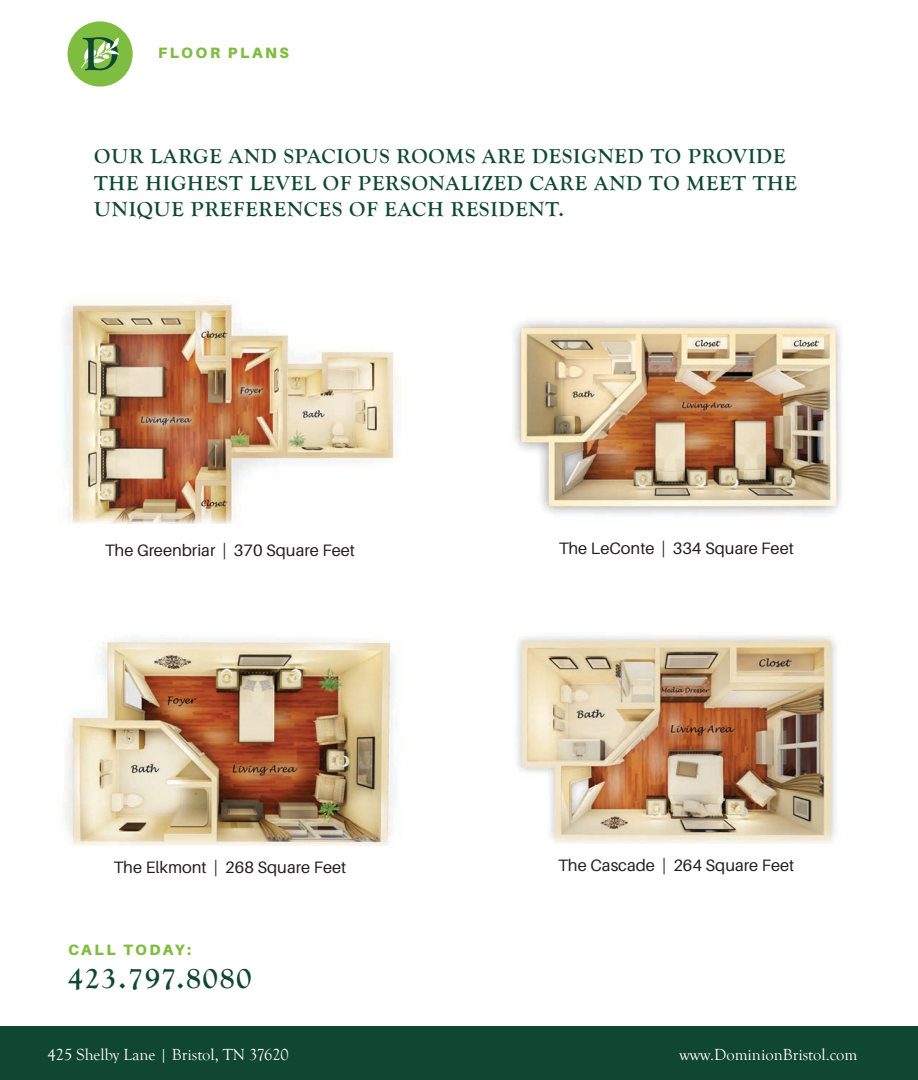
<style>
.page{position:relative;width:918px;height:1080px;background:#fff}
.page>*{position:absolute;margin:0;border:0;box-sizing:border-box;transform-origin:0 0}
.t1{font:700 30px "Goudy Old Style T";letter-spacing:.06em;color:#0f4733}
.t2{font:700 21px/26.4px "Goudy Old Style T";letter-spacing:.04em;color:#0f4733}
.t3{font:16.5px "Aileron";color:#231f20}
.t4{font:16.5px "Goudy Old Style T";color:#fff}
.t5{font:900 15px "Aileron";letter-spacing:.15em;color:#7fbd41}
.t6{font:900 15px "Aileron";letter-spacing:.17em;color:#7fbd41}
</style>
<div class="page">
<div style="left:0;top:1026px;width:918px;height:54px;background:#0f4733"></div>
<div style="left:67px;top:21px;width:66px;height:66px;background:#7fbd41;border-radius:50%"></div>
<svg style="left:81px;top:37px;width:38px;height:33px"></svg>
<img style="left:514px;top:320px;width:328px;height:196px">
<img style="left:63px;top:302px;width:335px;height:221px">
<img style="left:64px;top:636px;width:331px;height:210px">
<img style="left:516px;top:636px;width:320px;height:208px">
<p class="t6" style="left:158px;top:44px;width:132px">FLOOR PLANS</p>
<p class="t2" style="left:94px;top:144px;width:704px">OUR LARGE AND SPACIOUS ROOMS ARE DESIGNED TO PROVIDE<br>THE HIGHEST LEVEL OF PERSONALIZED CARE AND TO MEET THE<br>UNIQUE PREFERENCES OF EACH RESIDENT.</p>
<p class="t3" style="left:105px;top:542px;width:252px">The Greenbriar | 370 Square Feet</p>
<p class="t3" style="left:114px;top:858px;width:234px">The Elkmont | 268 Square Feet</p>
<p class="t5" style="left:68px;top:941px;width:124px">CALL TODAY:</p>
<h1 class="t1" style="left:68px;top:961px;width:185px">423.797.8080</h1>
<p class="t3" style="left:559px;top:539px;width:237px">The LeConte | 334 Square Feet</p>
<p class="t3" style="left:558px;top:856px;width:238px">The Cascade | 264 Square Feet</p>
<p class="t4" style="left:48px;top:1045px;width:243px">425 Shelby Lane | Bristol, TN 37620</p>
<p class="t4" style="left:679px;top:1045px;width:180px">www.DominionBristol.com</p>
</div>
